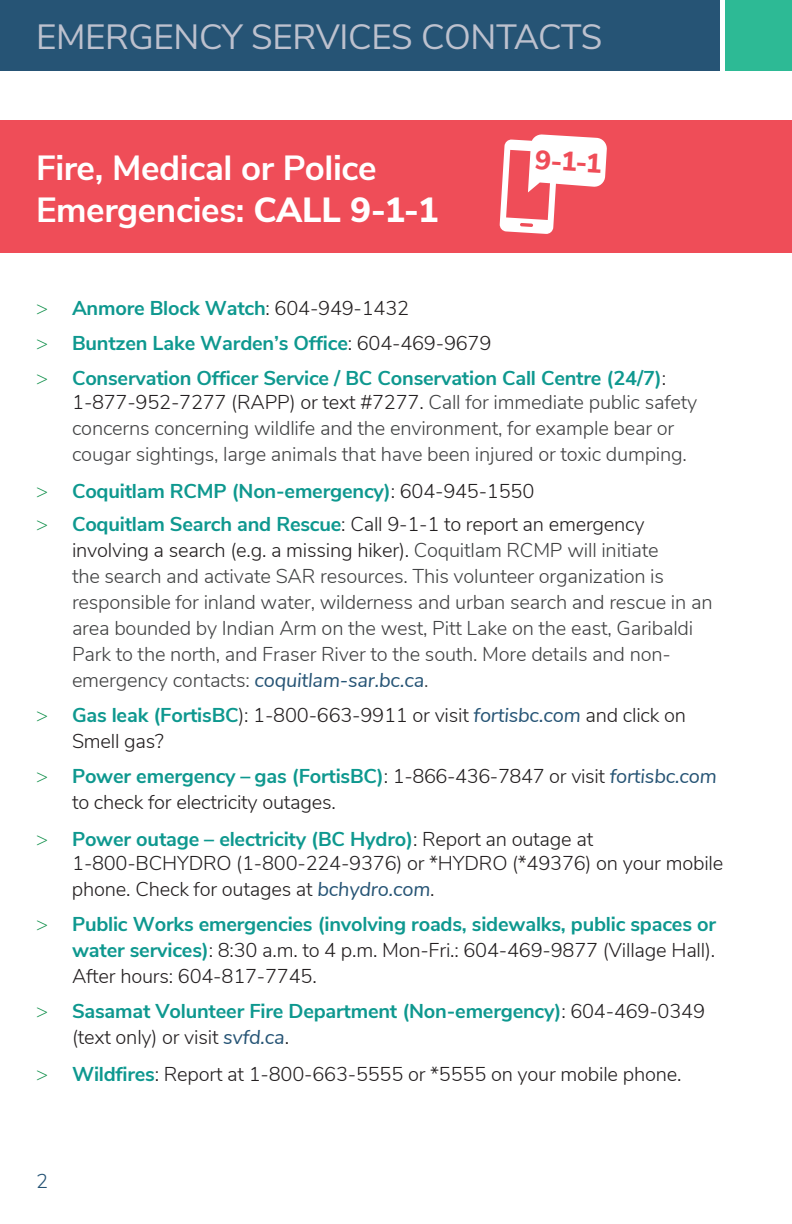
<style>
.page{position:relative;width:792px;height:1224px;background:#fff}
.page>*{position:absolute;margin:0;border:0;box-sizing:border-box;transform-origin:0 0}
.Page_Header{font:35px "Nunito Sans";letter-spacing:-.01em;color:#bdc1ce}
.t1{font:700 34.8px/41.8px "Nunito Sans";letter-spacing:-.01em;color:#fff}
.t2{font:800 27px "Nunito Sans";color:#ef4d58}
.t3{font:300 20px/26px "Nunito Sans";letter-spacing:-.01em;color:#414243}
.t4{font:300 20px/26px "Nunito Sans";letter-spacing:-.01em;color:#231f20}
.t5{font:700 20px/35px "Nunito Sans";letter-spacing:-.01em;color:#0e988f}
.t6{font:300 20px "Nunito Sans";color:#265475}
.s1{font-weight:800}
.s2{font-weight:200;color:#0f8f4a}
.s3{font-weight:300;color:#231f20}
.s4{color:#231f20}
.s5{font-weight:400;font-style:italic;color:#265475}
.s6{font-weight:700;color:#0e988f}
</style>
<div class="page">
<div style="left:0;top:0;width:720px;height:71px;background:#265475"></div>
<div style="left:725px;top:0;width:67px;height:71px;background:#2dba95"></div>
<div style="left:0;top:120px;width:792px;height:133px;background:#ef4d58"></div>
<svg style="left:499px;top:134px;width:108px;height:100px"></svg>
<p class="Page_Header" style="left:36px;top:11px;width:568px">EMERGENCY SERVICES CONTACTS</p>
<p class="t1" style="left:36px;top:145px;width:404px">Fire, Medical or Police<br>Emergencies: <span class="s1">CALL 9-1-1</span></p>
<p class="t2" style="left:536px;top:139px;width:69px;rotate:4deg">9-1-1</p>
<p class="t5" style="left:36px;top:289px;width:632px"><span class="s2">&gt;</span> Anmore Block Watch<span class="s3">: 604-949-1432<br></span><span class="s2">&gt;</span> Buntzen Lake Warden’s Office<span class="s3">: 604-469-9679<br></span><span class="s2">&gt;</span> Conservation Officer Service / BC Conservation Call Centre (24/7)<span class="s3">:</span></p>
<p class="t3" style="left:72px;top:388px;width:627px"><span class="s4">1-877-952-7277 (RAPP) or text #7277.</span> Call for immediate public safety concerns concerning wildlife and the environment, for example bear or cougar sightings, large animals that have been injured or toxic dumping.</p>
<p class="t5" style="left:36px;top:473px;width:610px;line-height:33px"><span class="s2">&gt;</span> Coquitlam RCMP (Non-emergency)<span class="s3">: 604-945-1550<br></span><span class="s2">&gt;</span> Coquitlam Search and Rescue<span class="s3">: Call 9-1-1 to report an emergency</span></p>
<p class="t3" style="left:72px;top:536px;width:642px"><span class="s4">involving a search (e.g. a missing hiker).</span> Coquitlam RCMP will initiate<br>the search and activate SAR resources. This volunteer organization is responsible for inland water, wilderness and urban search and rescue in an area bounded by Indian Arm on the west, Pitt Lake on the east, Garibaldi Park to the north, and Fraser River to the south. More details and non&shy;emergency contacts: <span class="s5">coquitlam-sar.bc.ca</span>.</p>
<p class="t4" style="left:72px;top:701px;width:616px;text-indent:-36px"><span class="s2">&gt;</span> <span class="s6">Gas leak (FortisBC</span>): 1-800-663-9911 or visit <span class="s5">fortisbc.com</span> and click on<br>Smell gas?</p>
<p class="t4" style="left:72px;top:762px;width:646px;text-indent:-36px"><span class="s2">&gt;</span> <span class="s6">Power emergency – gas (FortisBC)</span>: 1-866-436-7847 or visit <span class="s5">fortisbc.com </span>to check for electricity outages.</p>
<p class="t4" style="left:72px;top:826px;width:653px;line-height:24px;text-indent:-36px"><span class="s2">&gt;</span> <span class="s6">Power outage – electricity (BC Hydro)</span>: Report an outage at<br>1-800-BCHYDRO (1-800-224-9376) or *HYDRO (*49376) on your mobile</p>
<p class="t5" style="left:36px;top:870px;width:682px;text-indent:36px"><span class="s3">phone. Check for outages at</span> <span class="s5">bchydro.com</span><span class="s3">.<br></span><span class="s2">&gt;</span> Public Works emergencies (involving roads, sidewalks, public spaces or</p>
<p class="t4" style="left:72px;top:936px;width:645px"><span class="s6">water services)</span>: 8:30 a.m. to 4 p.m. Mon-Fri.: 604-469-9877 (Village Hall).<br>After hours: 604-817-7745.</p>
<p class="t5" style="left:72px;top:997px;width:634px;line-height:26px;text-indent:-36px"><span class="s2">&gt;</span> Sasamat Volunteer Fire Department (Non-emergency)<span class="s3">: 604-469-0349 (text only) or visit</span> <span class="s5">svfd.ca</span><span class="s3">.</span></p>
<p class="t4" style="left:36px;top:1060px;width:647px"><span class="s2">&gt;</span> <span class="s6">Wildfires</span>: Report at 1-800-663-5555 or *5555 on your mobile phone.</p>
<p class="t6" style="left:36px;top:1167px;width:13px">2</p>
</div>
